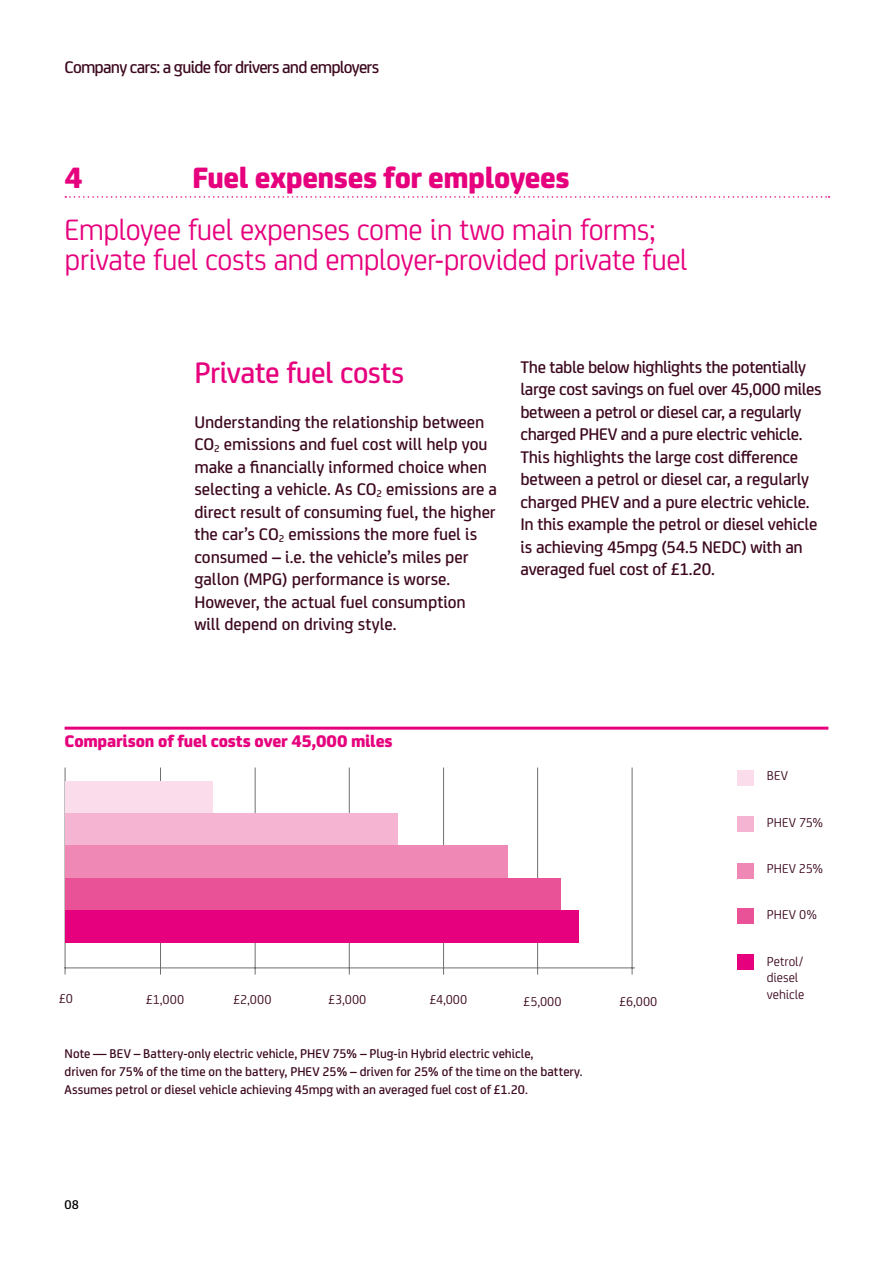
<style>
.page{position:relative;width:893px;height:1263px;background:#fff}
.page>*{position:absolute;margin:0;border:0;box-sizing:border-box;transform-origin:0 0}
.t1{font:31.5px/30px "Energy Saving Sans";letter-spacing:-.02em;color:#e6007d}
.t2{font:700 31.5px "Energy Saving Sans";letter-spacing:-.015em;color:#e6007d}
.t3{font:500 31.5px "Energy Saving Sans";letter-spacing:-.015em;color:#e6007d}
.t4{font:500 18px/22.5px "Energy Saving Sans";letter-spacing:-.01em;color:#3c081f}
.t5{font:500 18px "Energy Saving Sans";letter-spacing:-.045em;color:#3c081f}
.t6{font:700 18px "Energy Saving Sans";letter-spacing:-.01em;color:#e6007d}
.t7{font:13.8px/16.5px "Energy Saving Sans";letter-spacing:.005em;color:#3c081f}
.t8{font:500 13.5px/18px "Energy Saving Sans";color:#3c081f}
.t9{font:500 13.5px "Energy Saving Sans";color:#000}
</style>
<div class="page">
<svg style="left:65px;top:196px;width:765px;height:2px"></svg>
<svg style="left:64px;top:767px;width:571px;height:208px"></svg>
<div style="left:65px;top:781px;width:147px;height:32px;background:#fadceb"></div>
<div style="left:65px;top:813px;width:333px;height:32px;background:#f5b5d2"></div>
<div style="left:65px;top:846px;width:442px;height:32px;background:#f088b6"></div>
<div style="left:65px;top:878px;width:495px;height:32px;background:#ea5297"></div>
<div style="left:65px;top:910px;width:514px;height:32px;background:#e6007d"></div>
<hr style="left:65px;top:727px;width:763px;height:3px;background:#e6007d">
<div style="left:737px;top:770px;width:17px;height:15px;background:#fadceb"></div>
<div style="left:737px;top:816px;width:17px;height:16px;background:#f5b5d2"></div>
<div style="left:737px;top:864px;width:17px;height:15px;background:#f088b6"></div>
<div style="left:737px;top:908px;width:17px;height:16px;background:#ea5297"></div>
<div style="left:737px;top:954px;width:17px;height:16px;background:#e6007d"></div>
<p class="t5" style="left:65px;top:53px;width:316px">Company cars: a guide for drivers and employers</p>
<h1 class="t2" style="left:65px;top:153px;width:20px">4</h1>
<h1 class="t2" style="left:192px;top:153px;width:379px">Fuel expenses for employees</h1>
<h1 class="t1" style="left:65px;top:213px;width:625px">Employee fuel expenses come in two main forms; private fuel costs and employer-provided private fuel</h1>
<h1 class="t3" style="left:194px;top:349px;width:212px">Private fuel costs</h1>
<p class="t4" style="left:194px;top:409px;width:304px">Understanding the relationship between CO<sub>2</sub> emissions and fuel cost will help you make a financially informed choice when selecting a vehicle. As CO<sub>2</sub> emissions are a direct result of consuming fuel, the higher the car’s CO<sub>2</sub> emissions the more fuel is consumed – i.e. the vehicle’s miles per gallon (MPG) performance is worse.<br>However, the actual fuel consumption<br>will depend on driving style.</p>
<p class="t4" style="left:520px;top:354px;width:303px">The table below highlights the potentially large cost savings on fuel over 45,000 miles between a petrol or diesel car, a regularly charged PHEV and a pure electric vehicle.<br>This highlights the large cost difference between a petrol or diesel car, a regularly charged PHEV and a pure electric vehicle.<br>In this example the petrol or diesel vehicle is achieving 45mpg (54.5 NEDC) with an averaged fuel cost of £1.20.</p>
<p class="t6" style="left:65px;top:726px;width:330px">Comparison of fuel costs over 45,000 miles</p>
<p class="t7" style="left:59px;top:990px;width:16px">£0</p>
<p class="t7" style="left:146px;top:990px;width:40px">£1,000</p>
<p class="t7" style="left:233px;top:990px;width:40px">£2,000</p>
<p class="t7" style="left:328px;top:990px;width:40px">£3,000</p>
<p class="t7" style="left:429px;top:990px;width:39px">£4,000</p>
<p class="t7" style="left:523px;top:992px;width:40px">£5,000</p>
<p class="t7" style="left:619px;top:992px;width:40px">£6,000</p>
<p class="t8" style="left:65px;top:1044px;width:519px">Note — BEV – Battery-only electric vehicle, PHEV 75% – Plug-in Hybrid electric vehicle,<br>driven for 75% of the time on the battery, PHEV 25% – driven for 25% of the time on the battery.<br>Assumes petrol or diesel vehicle achieving 45mpg with an averaged fuel cost of £1.20.</p>
<p class="t9" style="left:65px;top:1195px;width:16px">08</p>
<p class="t7" style="left:767px;top:767px;width:23px">BEV</p>
<p class="t7" style="left:767px;top:813px;width:58px">PHEV 75%</p>
<p class="t7" style="left:767px;top:859px;width:58px">PHEV 25%</p>
<p class="t7" style="left:767px;top:906px;width:52px">PHEV 0%</p>
<p class="t7" style="left:767px;top:952px;width:39px">Petrol/ diesel vehicle</p>
</div>
